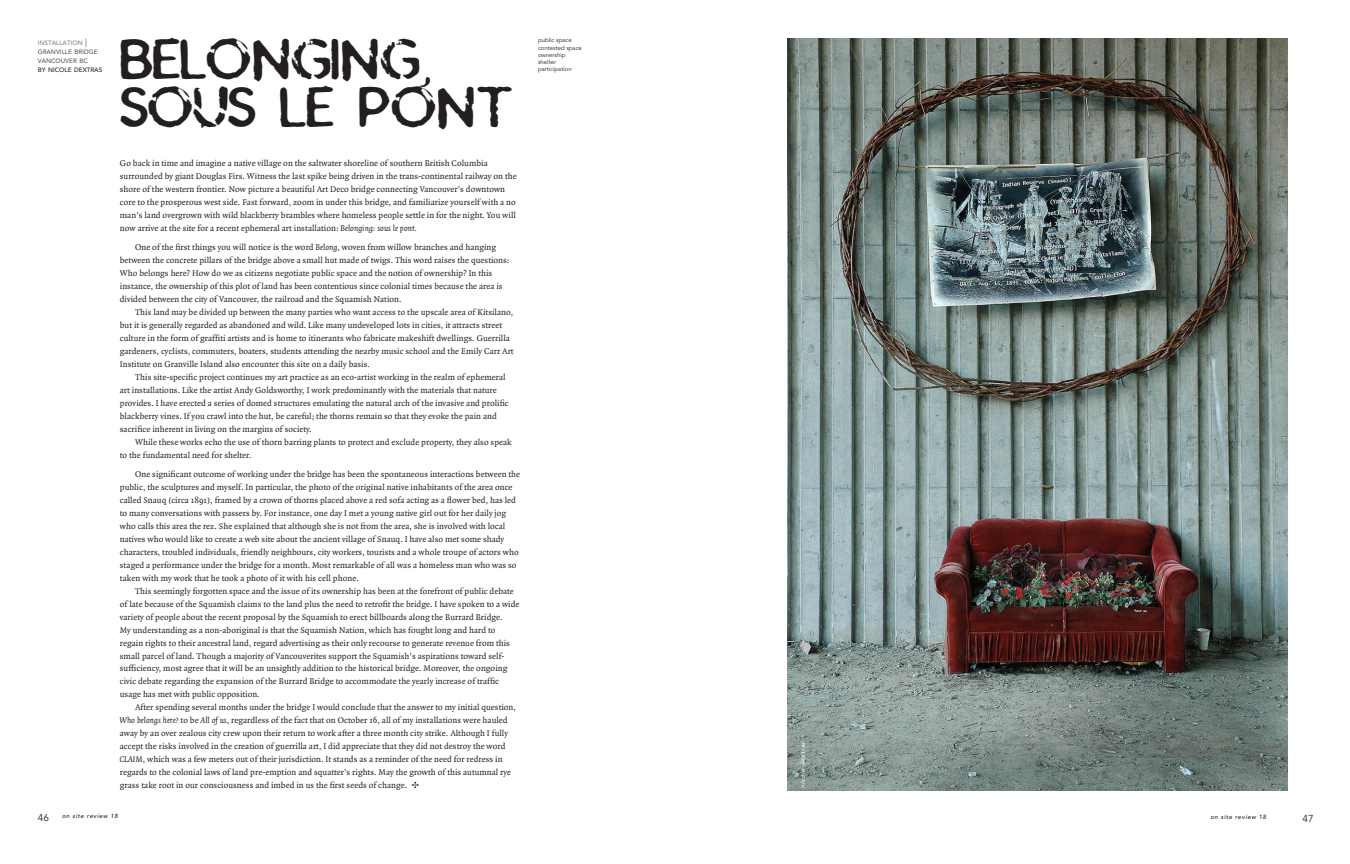
<style>
.page{position:relative;width:1350px;height:864px;background:#fff}
.page>*{position:absolute;margin:0;border:0;box-sizing:border-box;transform-origin:0 0}
.t1{font:40px/48px "Inner City Camberwell";color:#231f20}
.t2{font:10px "Avenir";color:#231f20}
.t3{font:9px/13px "Quadraat";letter-spacing:.005em;color:#231f20}
.t4{font:500 6.3px/9px "Avenir";color:#57585a}
.t5{font:500 6.3px "Avenir";color:#231f20}
.t6{font:6px/7.2px "Avenir";color:#231f20}
.t7{font:italic 500 6px "Avenir";letter-spacing:.1em;color:#231f20}
.t8{font:italic 500 6px "Avenir";letter-spacing:.095em;color:#fff}
.s1{color:#808285}
.s2{font-size:9px;color:#808285}
.s3{font-style:italic}
</style>
<div class="page">
<img style="left:788px;top:39px;width:500px;height:751px">
<p class="t4" style="left:38px;top:38px;width:61px"><span class="s1">INSTALLATION</span> <span class="s2">|<br></span>GRANVILLE BRIDGE<br>VANCOUVER BC</p>
<p class="t5" style="left:38px;top:66px;width:66px">BY NICOLE DEXTRAS</p>
<h1 class="t1" style="left:121px;top:41px;width:394px">BELONGING,<br>SOUS LE PONT</h1>
<p class="t3" style="left:120px;top:157px;width:398px">Go back in time and imagine a native village on the saltwater shoreline of southern British Columbia surrounded by giant Douglas Firs. Witness the last spike being driven in the trans-continental railway on the shore of the western frontier. Now picture a beautiful Art Deco bridge connecting Vancouver’s downtown core to the prosperous west side. Fast forward, zoom in under this bridge, and familiarize yourself with a no man’s land overgrown with wild blackberry brambles where homeless people settle in for the night. You will now arrive at the site for a recent ephemeral art installation: <span class="s3">Belonging: sous le pont.</span></p>
<p class="t3" style="left:120px;top:241px;width:391px;text-indent:15px">One of the first things you will notice is the word <span class="s3">Belong</span>, woven from willow branches and hanging between the concrete pillars of the bridge above a small hut made of twigs. This word raises the questions:<br>Who belongs here? How do we as citizens negotiate public space and the notion of ownership? In this instance, the ownership of this plot of land has been contentious since colonial times because the area is divided between the city of Vancouver, the railroad and the Squamish Nation.</p>
<p class="t3" style="left:120px;top:306px;width:395px;text-indent:15px">This land may be divided up between the many parties who want access to the upscale area of Kitsilano, but it is generally regarded as abandoned and wild. Like many undeveloped lots in cities, it attracts street culture in the form of graffiti artists and is home to itinerants who fabricate makeshift dwellings. Guerrilla gardeners, cyclists, commuters, boaters, students attending the nearby music school and the Emily Carr Art Institute on Granville Island also encounter this site on a daily basis.</p>
<p class="t3" style="left:120px;top:370px;width:390px;text-indent:15px">This site-specific project continues my art practice as an eco-artist working in the realm of ephemeral art installations. Like the artist Andy Goldsworthy, I work predominantly with the materials that nature provides. I have erected a series of domed structures emulating the natural arch of the invasive and prolific blackberry vines. If you crawl into the hut, be careful; the thorns remain so that they evoke the pain and sacrifice inherent in living on the margins of society.</p>
<p class="t3" style="left:120px;top:435px;width:393px;text-indent:15px">While these works echo the use of thorn barring plants to protect and exclude property, they also speak to the fundamental need for shelter.</p>
<p class="t3" style="left:120px;top:467px;width:402px;text-indent:15px">One significant outcome of working under the bridge has been the spontaneous interactions between the public, the sculptures and myself. In particular, the photo of the original native inhabitants of the area once called Snauq (circa 1891), framed by a crown of thorns placed above a red sofa acting as a flower bed, has led to many conversations with passers by. For instance, one day I met a young native girl out for her daily jog who calls this area the rez. She explained that although she is not from the area, she is involved with local natives who would like to create a web site about the ancient village of Snauq. I have also met some shady characters, troubled individuals, friendly neighbours, city workers, tourists and a whole troupe of actors who staged a performance under the bridge for a month. Most remarkable of all was a homeless man who was so taken with my work that he took a photo of it with his cell phone.</p>
<p class="t3" style="left:120px;top:584px;width:401px;text-indent:15px">This seemingly forgotten space and the issue of its ownership has been at the forefront of public debate of late because of the Squamish claims to the land plus the need to retrofit the bridge. I have spoken to a wide variety of people about the recent proposal by the Squamish to erect billboards along the Burrard Bridge.<br>My understanding as a non-aboriginal is that the Squamish Nation, which has fought long and hard to regain rights to their ancestral land, regard advertising as their only recourse to generate revenue from this small parcel of land. Though a majority of Vancouverites support the Squamish’s aspirations toward self&shy;sufficiency, most agree that it will be an unsightly addition to the historical bridge. Moreover, the ongoing civic debate regarding the expansion of the Burrard Bridge to accommodate the yearly increase of traffic usage has met with public opposition.</p>
<p class="t3" style="left:120px;top:701px;width:398px;text-indent:15px">After spending several months under the bridge I would conclude that the answer to my initial question, <span class="s3">Who belongs here?</span> to be <span class="s3">All of us</span>, regardless of the fact that on October 16, all of my installations were hauled away by an over zealous city crew upon their return to work after a three month city strike. Although I fully accept the risks involved in the creation of guerrilla art, I did appreciate that they did not destroy the word <span class="s3">CLAIM</span>, which was a few meters out of their jurisdiction. It stands as a reminder of the need for redress in regards to the colonial laws of land pre-emption and squatter’s rights. May the growth of this autumnal rye grass take root in our consciousness and imbed in us the first seeds of change. ✣</p>
<p class="t6" style="left:538px;top:37px;width:45px">public space contested space ownership shelter participation</p>
<p class="t8" style="left:799px;top:788px;width:47px;rotate:-90deg">nicole dextras</p>
<p class="t2" style="left:38px;top:812px;width:13px">46</p>
<p class="t7" style="left:62px;top:813px;width:57px">on site review 18</p>
<p class="t2" style="left:1303px;top:813px;width:13px">47</p>
<p class="t7" style="left:1210px;top:813px;width:57px">on site review 18</p>
</div>
